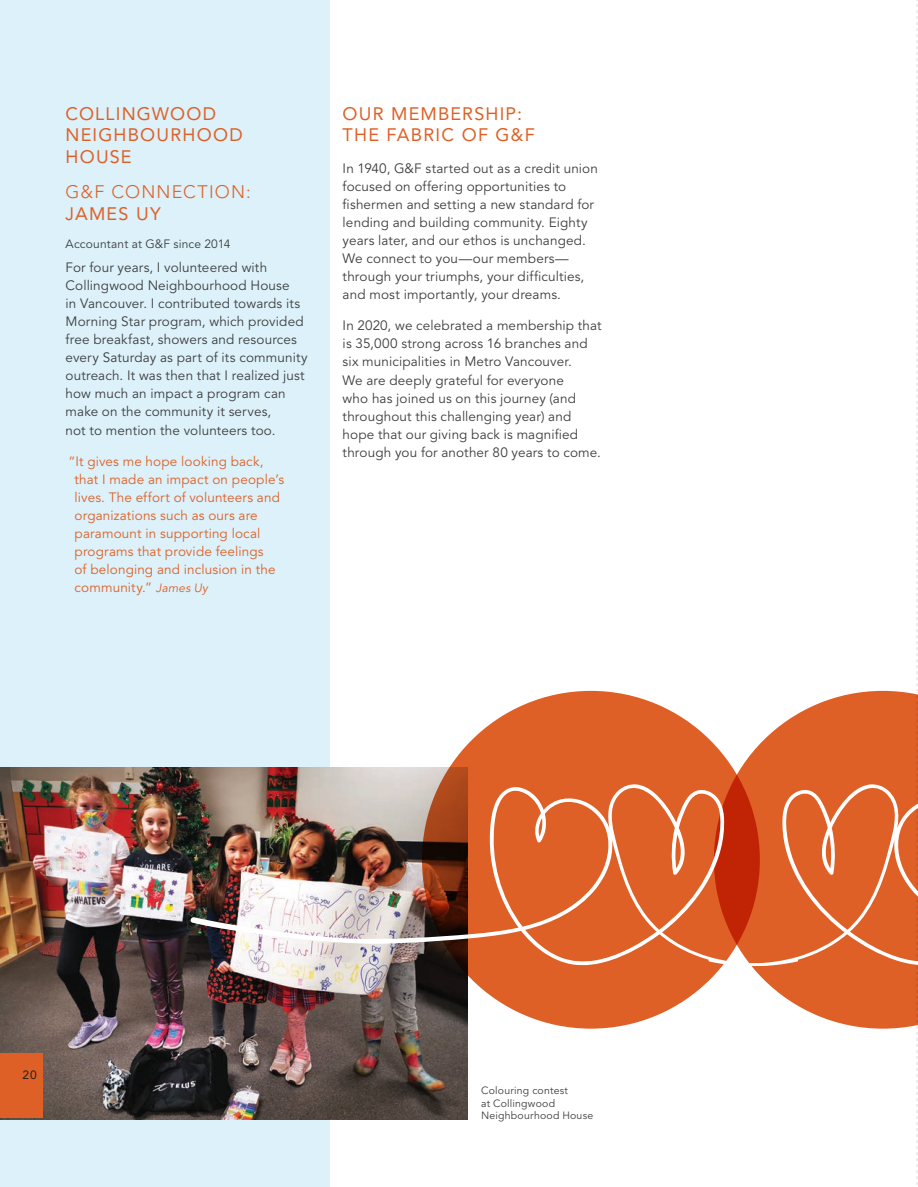
<style>
.page{position:relative;width:918px;height:1187px;background:#fff}
.page>*{position:absolute;margin:0;border:0;box-sizing:border-box;transform-origin:0 0}
.t1{font:18px/21.6px "Avenir LT Std";letter-spacing:.065em;color:#de6026}
.t2{font:300 18px "Avenir LT Std";letter-spacing:.065em;color:#de6026}
.t3{font:13.5px/18px "Avenir LT Std";letter-spacing:.01em;color:#3e3e3f}
.t4{font:13.5px/18px "Avenir LT Std";letter-spacing:.01em;color:#de6026}
.t5{font:12px "Avenir LT Std";letter-spacing:.015em;color:#3e3e3f}
.t6{font:12px "Avenir LT Std";color:#231f20}
.t7{font:10.5px/12.6px "Avenir LT Std";letter-spacing:.02em;color:#3e3e3f}
.s1{font-style:italic;font-size:12px}
</style>
<div class="page">
<div style="left:0;top:0;width:329px;height:1186px;background:#dcf1f9"></div>
<img style="left:0;top:767px;width:467px;height:352px">
<div style="left:0;top:1053px;width:42px;height:64px;background:#de6026"></div>
<div style="left:422px;top:690px;width:337px;height:338px;background:#de6026;border-radius:50%"></div>
<img style="left:189px;top:782px;width:518px;height:185px">
<svg style="left:707px;top:0;width:210px;height:1185px"></svg>
<h1 class="t1" style="left:66px;top:103px;width:179px">COLLINGWOOD<br>NEIGHBOURHOOD<br>HOUSE</h1>
<h1 class="t2" style="left:66px;top:181px;width:186px">G&amp;F CONNECTION:</h1>
<h1 class="t1" style="left:66px;top:203px;width:97px">JAMES UY</h1>
<p class="t5" style="left:66px;top:236px;width:166px">Accountant at G&amp;F since 2014</p>
<p class="t3" style="left:66px;top:259px;width:243px">For four years, I volunteered with Collingwood Neighbourhood House<br>in Vancouver. I contributed towards its Morning Star program, which provided free breakfast, showers and resources every Saturday as part of its community outreach. It was then that I realized just how much an impact a program can make on the community it serves,<br>not to mention the volunteers too.</p>
<p class="t4" style="left:75px;top:452px;width:211px;text-indent:-6px">“It gives me hope looking back, that I made an impact on people’s lives. The effort of volunteers and organizations such as ours are paramount in supporting local programs that provide feelings<br>of belonging and inclusion in the community.” <span class="s1">James Uy</span></p>
<h1 class="t1" style="left:342px;top:103px;width:193px">OUR MEMBERSHIP:<br>THE FABRIC OF G&amp;F</h1>
<p class="t3" style="left:342px;top:159px;width:256px">In 1940, G&amp;F started out as a credit union focused on offering opportunities to fishermen and setting a new standard for lending and building community. Eighty years later, and our ethos is unchanged.<br>We connect to you—our members— through your triumphs, your difficulties, and most importantly, your dreams.</p>
<p class="t3" style="left:342px;top:317px;width:260px">In 2020, we celebrated a membership that is 35,000 strong across 16 branches and six municipalities in Metro Vancouver.<br>We are deeply grateful for everyone<br>who has joined us on this journey (and throughout this challenging year) and hope that our giving back is magnified through you for another 80 years to come.</p>
<p class="t6" style="left:22px;top:1067px;width:8px">3</p>
<p class="t6" style="left:22px;top:1067px;width:16px">20</p>
<p class="t7" style="left:481px;top:1084px;width:114px">Colouring contest<br>at Collingwood<br>Neighbourhood House</p>
</div>
